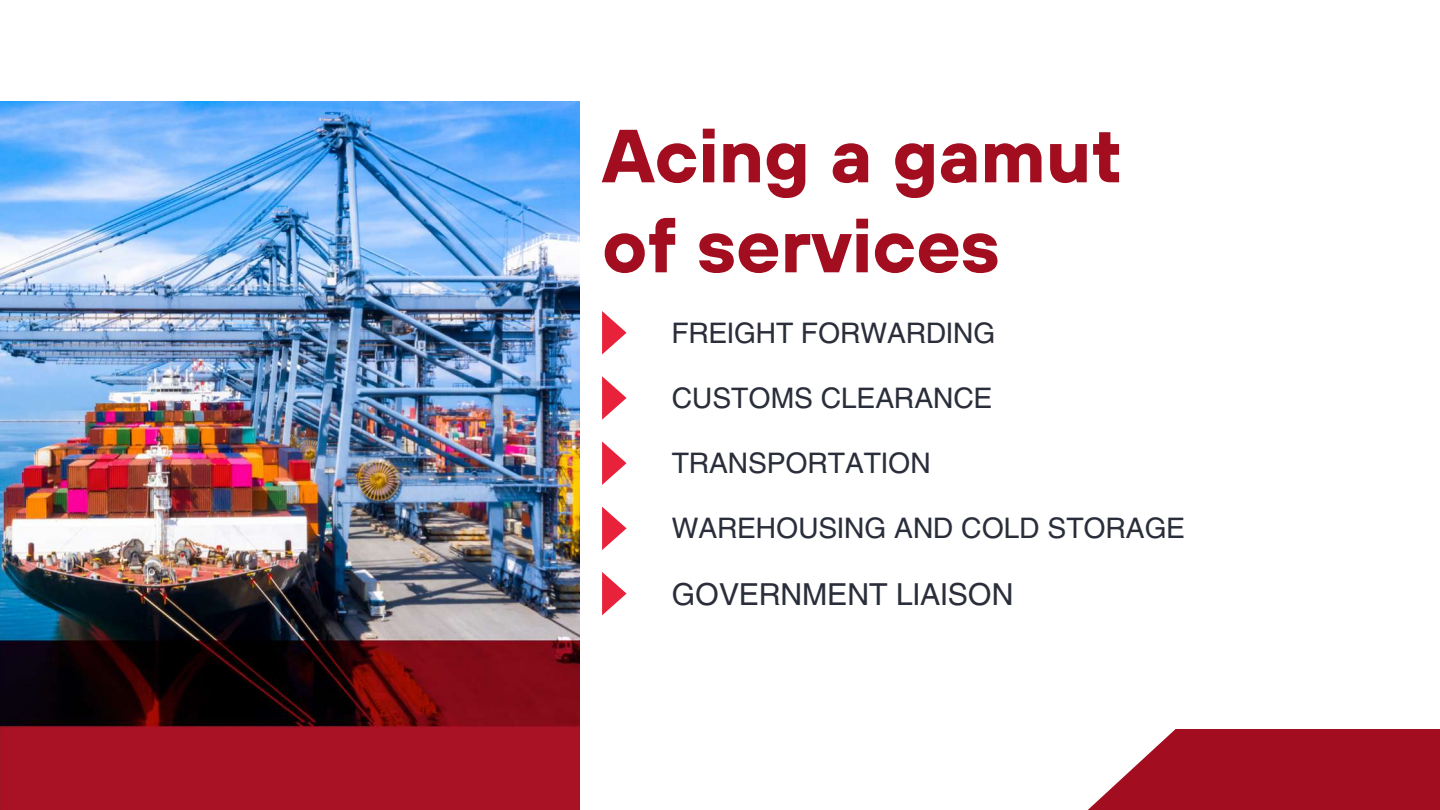
<style>
.page{position:relative;width:1440px;height:810px;background:#fff}
.page>*{position:absolute;margin:0;border:0;box-sizing:border-box;transform-origin:0 0}
.t1{font:700 75px/90px "TT Hoves";color:#a20e20}
.t2{font:30px "Helios";color:#2a2e3a}
.t3{font:28px "Helios";color:#2a2e3a}
</style>
<div class="page">
<svg style="left:602px;top:311px;width:25px;height:43px"></svg>
<svg style="left:602px;top:572px;width:25px;height:43px"></svg>
<svg style="left:1088px;top:729px;width:352px;height:81px;background:#ad2b3b"></svg>
<img style="left:0;top:101px;width:580px;height:709px">
<svg style="left:602px;top:441px;width:25px;height:44px"></svg>
<svg style="left:602px;top:376px;width:25px;height:44px"></svg>
<svg style="left:602px;top:507px;width:25px;height:43px"></svg>
<h1 class="t1" style="left:602px;top:110px;width:522px">Acing a gamut of services</h1>
<p class="t3" style="left:672px;top:315px;width:325px">FREIGHT FORWARDING</p>
<p class="t3" style="left:672px;top:380px;width:322px">CUSTOMS CLEARANCE</p>
<p class="t3" style="left:672px;top:445px;width:260px">TRANSPORTATION</p>
<p class="t3" style="left:672px;top:510px;width:515px">WAREHOUSING AND COLD STORAGE</p>
<p class="t2" style="left:672px;top:575px;width:343px">GOVERNMENT LIAISON</p>
</div>
